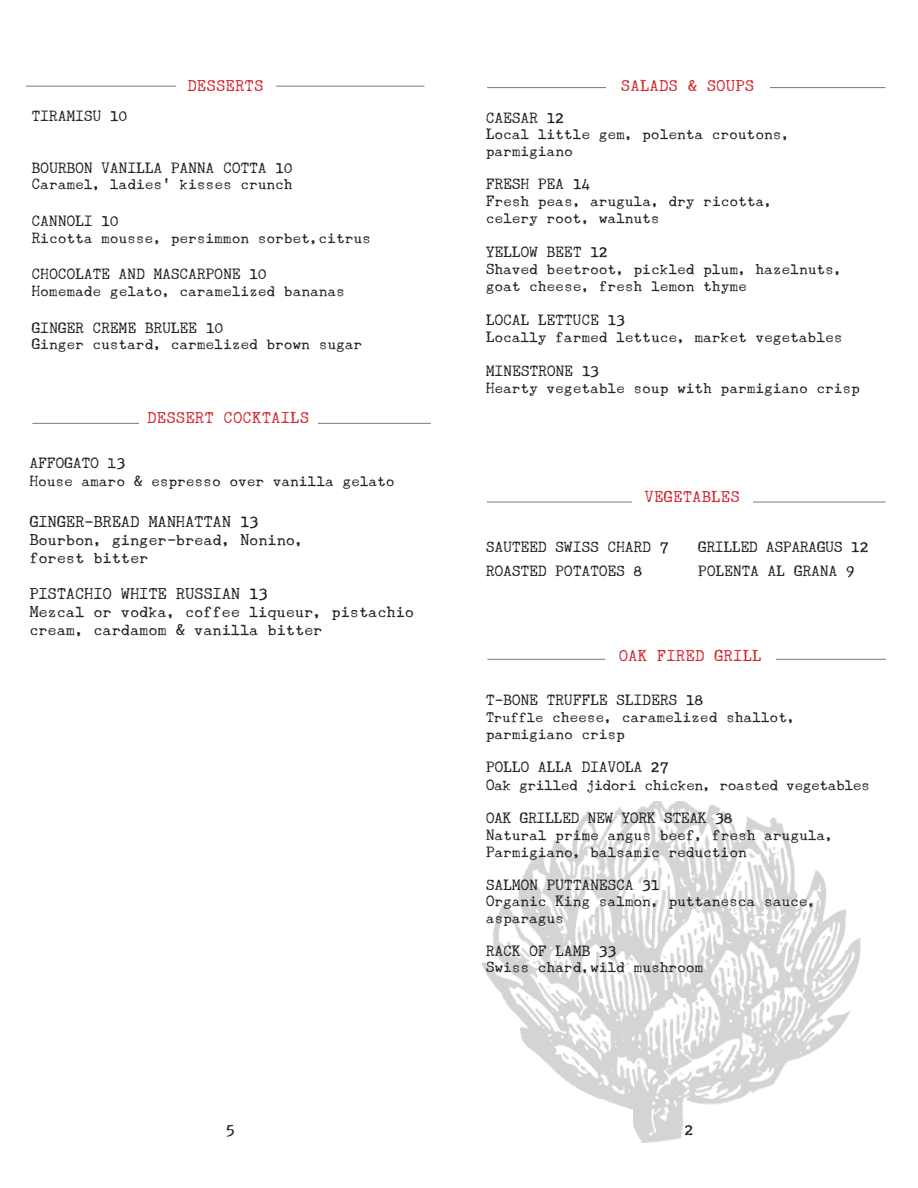
<style>
.page{position:relative;width:918px;height:1188px;background:#fff}
.page>*{position:absolute;margin:0;border:0;box-sizing:border-box;transform-origin:0 0}
.t1{font:15px/18px "Underwood Champion";letter-spacing:.025em;color:#231f20}
.t2{font:15px "Underwood Champion";letter-spacing:.05em;color:#d1232a}
.t3{font:14.25px/17.1px "Underwood Champion";letter-spacing:.025em;color:#231f20}
.t4{font:14.25px/17.1px "Underwood Champion";color:#231f20}
.s1{font-size:13.5px}
</style>
<div class="page">
<img style="left:483px;top:801px;width:377px;height:342px">
<hr style="left:487px;top:87px;width:399px;height:1px;background:#76787b">
<hr style="left:487px;top:502px;width:398px;height:1px;background:#76787b">
<hr style="left:487px;top:659px;width:399px;height:1px;background:#76787b">
<div style="left:606px;top:80px;width:164px;height:26px;background:#fff"></div>
<div style="left:632px;top:491px;width:120px;height:23px;background:#fff"></div>
<div style="left:605px;top:650px;width:170px;height:22px;background:#fff"></div>
<hr style="left:26px;top:86px;width:398px;height:1px;background:#76787b">
<div style="left:176px;top:80px;width:99px;height:27px;background:#fff"></div>
<hr style="left:32px;top:423px;width:399px;height:1px;background:#76787b">
<div style="left:139px;top:412px;width:179px;height:40px;background:#fff"></div>
<p class="t3" style="left:32px;top:108px;width:97px">TIRAMISU 10</p>
<p class="t2" style="left:188px;top:77px;width:77px">DESSERTS</p>
<p class="t3" style="left:32px;top:159px;width:262px;line-height:16.5px">BOURBON VANILLA PANNA COTTA 10<br>Caramel, ladies’ kisses crunch</p>
<p class="t3" style="left:32px;top:213px;width:340px;line-height:16.5px">CANNOLI 10<br>Ricotta mousse, persimmon sorbet,citrus</p>
<p class="t3" style="left:32px;top:266px;width:314px;line-height:16.5px">CHOCOLATE AND MASCARPONE 10<br>Homemade gelato, caramelized bananas</p>
<p class="t3" style="left:32px;top:319px;width:332px;line-height:16.5px">GINGER CREME BRULEE 10<br>Ginger custard, carmelized brown sugar</p>
<p class="t2" style="left:148px;top:409px;width:163px">DESSERT COCKTAILS</p>
<p class="t3" style="left:30px;top:455px;width:366px">AFFOGATO l3<br>House amaro &amp; espresso over vanilla gelato</p>
<p class="t1" style="left:30px;top:513px;width:276px">GINGER-BREAD MANHATTAN 13<br>Bourbon, ginger-bread, Nonino, forest bitter</p>
<p class="t1" style="left:30px;top:585px;width:386px">PISTACHIO WHITE RUSSIAN 13<br>Mezcal or vodka, coffee liqueur, pistachio cream, cardamom &amp; vanilla bitter</p>
<p class="t2" style="left:621px;top:77px;width:134px">SALADS &amp; SOUPS</p>
<p class="t3" style="left:486px;top:109px;width:306px;line-height:16.5px">CAESAR 12<br>Local little gem, polenta croutons, parmigiano</p>
<p class="t3" style="left:486px;top:175px;width:288px">FRESH PEA 14<br>Fresh peas, arugula, dry ricotta, celery root, walnuts</p>
<p class="t3" style="left:486px;top:243px;width:358px">YELLOW BEET 12<br>Shaved beetroot, pickled plum, hazelnuts, goat cheese, fresh lemon thyme</p>
<p class="t3" style="left:486px;top:311px;width:358px">LOCAL LETTUCE 13<br>Locally farmed lettuce, market vegetables</p>
<p class="t3" style="left:486px;top:363px;width:375px">MINESTRONE 13<br>Hearty vegetable soup with parmigiano crisp</p>
<p class="t2" style="left:645px;top:488px;width:96px">VEGETABLES</p>
<p class="t3" style="left:486px;top:535px;width:184px;line-height:24px">SAUTEED SWISS CHARD 7<br>ROASTED POTATOES 8</p>
<p class="t3" style="left:698px;top:535px;width:172px;line-height:24px">GRILLED ASPARAGUS 12<br>POLENTA AL GRANA 9</p>
<p class="t2" style="left:619px;top:647px;width:144px">OAK FIRED GRILL</p>
<p class="t3" style="left:486px;top:692px;width:311px">T-BONE TRUFFLE SLIDERS 18<br><span class="s1">Truffle</span> cheese, caramelized shallot, parmigiano crisp</p>
<p class="t4" style="left:486px;top:759px;width:385px">POLLO ALLA DIAVOLA 27<br>Oak grilled jidori chicken, roasted vegetables</p>
<p class="t3" style="left:486px;top:809px;width:349px">OAK GRILLED NEW YORK STEAK 38<br>Natural prime angus beef, fresh arugula,<br>Parmigiano, balsamic reduction</p>
<p class="t3" style="left:486px;top:876px;width:332px;line-height:16.5px">SALMON PUTTANESCA 31<br>Organic King salmon, puttanesca sauce, asparagus</p>
<p class="t3" style="left:486px;top:942px;width:219px;line-height:16.5px">RACK OF LAMB 33<br>Swiss chard,wild mushroom</p>
<p class="t3" style="left:226px;top:1121px;width:10px">5</p>
<p class="t3" style="left:685px;top:1121px;width:10px">2</p>
</div>
